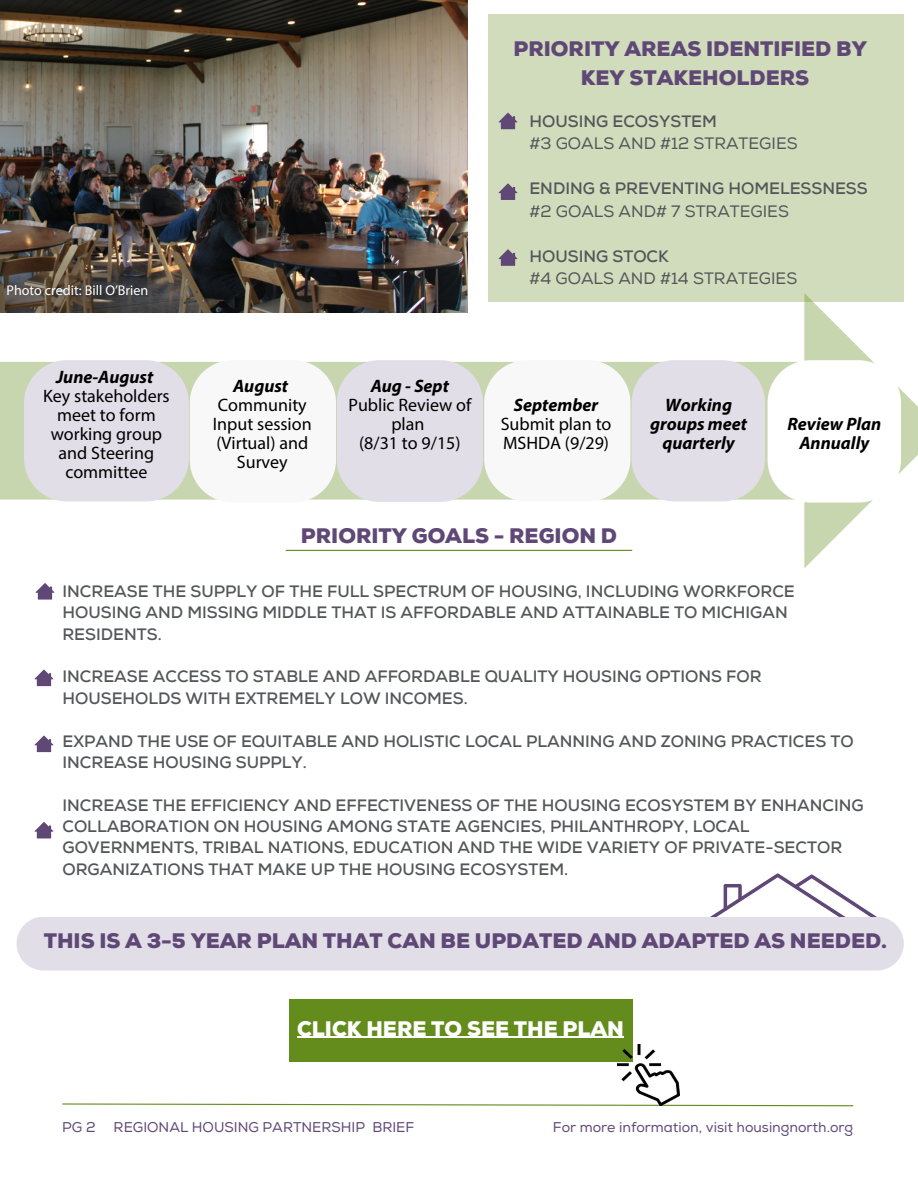
<style>
.page{position:relative;width:918px;height:1188px;background:#fff}
.page>*{position:absolute;margin:0;border:0;box-sizing:border-box;transform-origin:0 0}
.t1{font:900 21px "Nexa";color:#5f4876}
.t2{font:900 21px "Nexa";color:#fff}
.t3{font:18px/19.2px "Myriad Pro";color:#000;text-align:center}
.t4{font:italic 700 18px/19.2px "Myriad Pro";color:#000;text-align:center}
.t5{font:700 16.5px/21.3px "Nexa";color:#54565a}
.t6{font:16.5px "Nexa";color:#54565a}
.t7{font:14.1px "Nexa";color:#5f4876}
.t8{font:14.1px "Myriad Pro";color:#fff}
</style>
<div class="page">
<div style="left:488px;top:14px;width:416px;height:287px;background:#d0dcbb"></div>
<svg style="left:62px;top:1103px;width:792px;height:4px"></svg>
<img style="left:0;top:0;width:467px;height:293px">
<svg style="left:499px;top:113px;width:18px;height:16px"></svg>
<svg style="left:499px;top:183px;width:18px;height:17px"></svg>
<svg style="left:499px;top:249px;width:18px;height:17px"></svg>
<svg style="left:0;top:293px;width:918px;height:275px"></svg>
<svg style="left:24px;top:360px;width:877px;height:143px"></svg>
<svg style="left:36px;top:583px;width:18px;height:17px"></svg>
<svg style="left:35px;top:670px;width:18px;height:16px"></svg>
<svg style="left:35px;top:736px;width:18px;height:16px"></svg>
<svg style="left:35px;top:822px;width:18px;height:16px"></svg>
<svg style="left:710px;top:873px;width:167px;height:44px"></svg>
<div style="left:17px;top:917px;width:887px;height:54px;background:#e1dee8"></div>
<div style="left:289px;top:999px;width:343px;height:62px;background:#638c1c"></div>
<img style="left:617px;top:1044px;width:62px;height:62px">
<hr style="left:297px;top:1037px;width:327px;height:1px;background:#fff">
<p class="t8" style="left:7px;top:284px;width:143px">Photo credit: Bill O’Brien</p>
<p class="t4" style="left:56px;top:369px;width:99px">June-August</p>
<p class="t3" style="left:43px;top:388px;width:128px">Key stakeholders meet to form working group and Steering committee</p>
<p class="t1" style="left:514px;top:36px;width:355px">PRIORITY AREAS IDENTIFIED BY</p>
<p class="t1" style="left:581px;top:65px;width:230px">KEY STAKEHOLDERS</p>
<p class="t4" style="left:233px;top:378px;width:57px">August</p>
<p class="t3" style="left:213px;top:397px;width:100px">Community<br>Input session (Virtual) and<br>Survey</p>
<p class="t5" style="left:529px;top:111px;width:189px">HOUSING ECOSYSTEM</p>
<p class="t6" style="left:529px;top:134px;width:270px">#3 GOALS AND #12 STRATEGIES</p>
<p class="t5" style="left:529px;top:178px;width:340px">ENDING &amp; PREVENTING HOMELESSNESS</p>
<p class="t6" style="left:529px;top:201px;width:261px">#2 GOALS AND# 7 STRATEGIES</p>
<p class="t5" style="left:529px;top:246px;width:141px">HOUSING STOCK</p>
<p class="t6" style="left:529px;top:269px;width:269px">#4 GOALS AND #14 STRATEGIES</p>
<p class="t4" style="left:371px;top:378px;width:80px">Aug - Sept</p>
<p class="t3" style="left:348px;top:397px;width:124px">Public Review of plan</p>
<p class="t3" style="left:359px;top:435px;width:103px">(8/31 to 9/15)</p>
<p class="t4" style="left:514px;top:397px;width:86px">September</p>
<p class="t3" style="left:501px;top:416px;width:112px;text-align:left">Submit plan to<br>MSHDA (9/29)</p>
<p class="t4" style="left:650px;top:397px;width:99px">Working groups meet quarterly</p>
<p class="t4" style="left:787px;top:416px;width:95px">Review Plan<br>Annually</p>
<p class="t1" style="left:301px;top:523px;width:318px">PRIORITY GOALS - REGION D</p>
<p class="t5" style="left:62px;top:581px;width:734px">INCREASE THE SUPPLY OF THE FULL SPECTRUM OF HOUSING, INCLUDING WORKFORCE<br>HOUSING AND MISSING MIDDLE THAT IS AFFORDABLE AND ATTAINABLE TO MICHIGAN<br>RESIDENTS.</p>
<p class="t5" style="left:62px;top:667px;width:701px">INCREASE ACCESS TO STABLE AND AFFORDABLE QUALITY HOUSING OPTIONS FOR<br>HOUSEHOLDS WITH EXTREMELY LOW INCOMES.</p>
<p class="t5" style="left:62px;top:731px;width:793px">EXPAND THE USE OF EQUITABLE AND HOLISTIC LOCAL PLANNING AND ZONING PRACTICES TO<br>INCREASE HOUSING SUPPLY.</p>
<p class="t5" style="left:62px;top:795px;width:803px">INCREASE THE EFFICIENCY AND EFFECTIVENESS OF THE HOUSING ECOSYSTEM BY ENHANCING COLLABORATION ON HOUSING AMONG STATE AGENCIES, PHILANTHROPY, LOCAL GOVERNMENTS, TRIBAL NATIONS, EDUCATION AND THE WIDE VARIETY OF PRIVATE-SECTOR ORGANIZATIONS THAT MAKE UP THE HOUSING ECOSYSTEM.</p>
<p class="t1" style="left:44px;top:929px;width:845px">THIS IS A 3-5 YEAR PLAN THAT CAN BE UPDATED AND ADAPTED AS NEEDED.</p>
<p class="t2" style="left:297px;top:1016px;width:328px">CLICK HERE TO SEE THE PLAN</p>
<p class="t7" style="left:62px;top:1118px;width:35px">PG 2</p>
<p class="t7" style="left:114px;top:1118px;width:302px">REGIONAL HOUSING PARTNERSHIP BRIEF</p>
<p class="t7" style="left:553px;top:1118px;width:302px">For more information, visit housingnorth.org</p>
</div>
